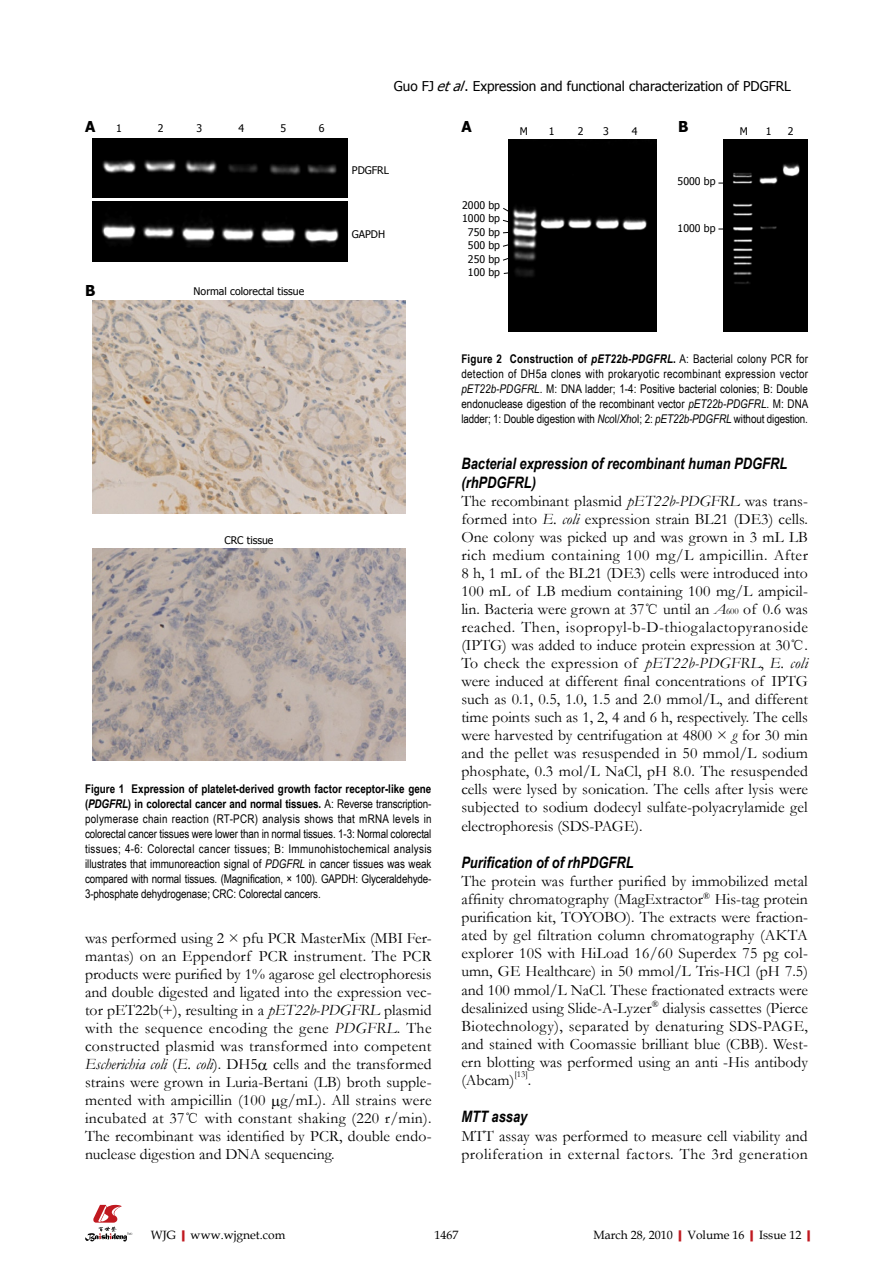
<style>
.page{position:relative;width:893px;height:1263px;background:#fff}
.page>*{position:absolute;margin:0;border:0;box-sizing:border-box;transform-origin:0 0}
.t1{font:15.75px/18px "Garamond";color:#000;text-align:justify}
.t2{font:15.75px/18px "Garamond";letter-spacing:.03em;color:#000}
.t3{font:italic 700 15.75px/18.8px "Arial Narrow";color:#000}
.t4{font:700 15px "Tahoma";color:#000}
.t5{font:13.5px "Tahoma";color:#000}
.t6{font:12px/15px "Arial Narrow";letter-spacing:-.01em;color:#000;text-align:justify}
.t7{font:12px "Book Antiqua";color:#000}
.t8{font:10.5px/13.5px "Tahoma";color:#000;text-align:center}
.t9{font:9.15px "Garamond";color:#000}
.s1{font-style:italic}
.s2{font-weight:700}
.s3{font-weight:700;font-style:italic}
.s4{font-family:"Sim Sun";font-size:14.25px}
.s5{font-size:9.15px}
.s6{font-weight:700;color:#c01920}
</style>
<div class="page">
<svg style="left:85px;top:1205px;width:48px;height:36px"></svg>
<img style="left:92px;top:138px;width:255px;height:60px">
<img style="left:92px;top:202px;width:255px;height:60px">
<img style="left:92px;top:301px;width:314px;height:212px">
<img style="left:92px;top:548px;width:314px;height:213px">
<img style="left:508px;top:140px;width:149px;height:191px">
<svg style="left:503px;top:208px;width:9px;height:6px"></svg>
<svg style="left:503px;top:220px;width:9px;height:3px"></svg>
<svg style="left:503px;top:243px;width:9px;height:4px"></svg>
<svg style="left:503px;top:257px;width:10px;height:4px"></svg>
<svg style="left:503px;top:272px;width:10px;height:2px"></svg>
<div style="left:723px;top:140px;width:85px;height:191px;background:#000"></div>
<p class="t4" style="left:85px;top:116px;width:12px">A</p>
<p class="t8" style="left:116px;top:121px;width:7px">1</p>
<p class="t8" style="left:158px;top:121px;width:7px">2</p>
<p class="t8" style="left:197px;top:121px;width:7px">3</p>
<p class="t8" style="left:238px;top:121px;width:7px">4</p>
<p class="t8" style="left:280px;top:121px;width:7px">5</p>
<p class="t8" style="left:319px;top:121px;width:7px">6</p>
<p class="t4" style="left:85px;top:280px;width:12px">B</p>
<p class="t8" style="left:194px;top:284px;width:112px">Normal colorectal tissue</p>
<p class="t5" style="left:394px;top:77px;width:399px">Guo FJ <span class="s1">etal</span>. Expression and functional characterization of PDGFRL</p>
<p class="t8" style="left:352px;top:163px;width:39px">PDGFRL</p>
<p class="t8" style="left:352px;top:227px;width:35px">GAPDH</p>
<p class="t4" style="left:461px;top:116px;width:12px">A</p>
<p class="t8" style="left:520px;top:124px;width:10px">M</p>
<p class="t8" style="left:549px;top:124px;width:7px">1</p>
<p class="t8" style="left:578px;top:124px;width:7px">2</p>
<p class="t8" style="left:603px;top:124px;width:7px">3</p>
<p class="t8" style="left:632px;top:124px;width:7px">4</p>
<p class="t4" style="left:678px;top:116px;width:12px">B</p>
<p class="t8" style="left:740px;top:124px;width:10px">M</p>
<p class="t8" style="left:766px;top:124px;width:7px">1</p>
<p class="t8" style="left:788px;top:124px;width:7px">2</p>
<p class="t8" style="left:462px;top:198px;width:39px">2000 bp<br>1000 bp<br>750 bp<br>500 bp<br>250 bp<br>100 bp</p>
<p class="t8" style="left:678px;top:174px;width:39px">5000 bp</p>
<p class="t8" style="left:678px;top:221px;width:39px">1000 bp</p>
<p class="t6" style="left:461px;top:350px;width:349px"><span class="s2">Figure 2 Construction of</span> <span class="s3">pET22b-PDGFRL</span><span class="s2">.</span> A: Bacterial colony PCR for detection of DH5a clones with prokaryotic recombinant expression vector <span class="s1">pET22b-PDGFRL</span>. M: DNA ladder; 1-4: Positive bacterial colonies; B: Double endonuclease digestion of the recombinant vector <span class="s1">pET22b-PDGFRL</span>. M: DNA ladder; 1: Double digestion with <span class="s1">Nco</span>I/<span class="s1">Xho</span>I; 2: <span class="s1">pET22b-PDGFRL</span> without digestion.</p>
<p class="t8" style="left:224px;top:532px;width:51px">CRC tissue</p>
<p class="t6" style="left:85px;top:780px;width:348px"><span class="s2">Figure 1 Expression of platelet-derived growth factor receptor-like gene (</span><span class="s3">PDGFRL</span><span class="s2">) in colorectal cancer and normal tissues.</span> A: Reverse transcription&shy;polymerase chain reaction (RT-PCR) analysis shows that mRNA levels in colorectal cancer tissues were lower than in normal tissues. 1-3: Normal colorectal tissues; 4-6: Colorectal cancer tissues; B: Immunohistochemical analysis illustrates that immunoreaction signal of <span class="s1">PDGFRL</span> in cancer tissues was weak compared with normal tissues. (Magnification, × 100). GAPDH: Glyceraldehyde-3-phosphate dehydrogenase; CRC: Colorectal cancers.</p>
<p class="t1" style="left:85px;top:928px;width:348px">was performed using 2 × pfu PCR MasterMix (MBI Fer&shy;mantas) on an Eppendorf PCR instrument. The PCR products were purified by 1% agarose gel electrophoresis and double digested and ligated into the expression vec&shy;tor pET22b(+), resulting in a <span class="s1">pET22b-PDGFRL</span> plasmid with the sequence encoding the gene <span class="s1">PDGFRL</span>. The constructed plasmid was transformed into competent <span class="s1">Escherichia coli</span> (<span class="s1">E. coli</span>). DH5 cells and the transformed strains were grown in Luria-Bertani (LB) broth supple&shy;mented with ampicillin (100 g/mL). All strains were incubated at 37<span class="s4">℃</span> with constant shaking (220 r/min).<br>The recombinant was identified by PCR, double endo&shy;nuclease digestion and DNA sequencing.</p>
<p class="t3" style="left:461px;top:453px;width:327px">Bacterial expression of recombinant human PDGFRL (rhPDGFRL)</p>
<p class="t1" style="left:461px;top:491px;width:348px">The recombinant plasmid <span class="s1">pET22b-PDGFRL</span> was trans&shy;formed into <span class="s1">E. coli</span> expression strain BL21 (DE3) cells.<br>One colony was picked up and was grown in 3 mL LB rich medium containing 100 mg/L ampicillin. After 8 h, 1 mL of the BL21 (DE3) cells were introduced into 100 mL of LB medium containing 100 mg/L ampicil&shy;lin. Bacteria were grown at 37<span class="s4">℃</span> until an <span class="s1">A</span><span class="s5">600</span> of 0.6 was reached. Then, isopropyl-b-D-thiogalactopyranoside (IPTG) was added to induce protein expression at 30<span class="s4">℃</span>.<br>To check the expression of <span class="s1">pET22b-PDGFRL</span>, <span class="s1">E. coli </span>were induced at different final concentrations of IPTG such as 0.1, 0.5, 1.0, 1.5 and 2.0 mmol/L, and different time points such as 1, 2, 4 and 6 h, respectively. The cells were harvested by centrifugation at 4800 × <span class="s1">g</span> for 30 min and the pellet was resuspended in 50 mmol/L sodium phosphate, 0.3 mol/L NaCl, pH 8.0. The resuspended cells were lysed by sonication. The cells after lysis were subjected to sodium dodecyl sulfate-polyacrylamide gel electrophoresis (SDS-PAGE).</p>
<p class="t3" style="left:461px;top:852px;width:174px">Purification of of rhPDGFRL</p>
<p class="t1" style="left:461px;top:872px;width:348px">The protein was further purified by immobilized metal affinity chromatography (MagExtractor<sup>®</sup> His-tag protein purification kit, TOYOBO). The extracts were fraction&shy;ated by gel filtration column chromatography (AKTA explorer 10S with HiLoad 16/60 Superdex 75 pg col&shy;umn, GE Healthcare) in 50 mmol/L Tris-HCl (pH 7.5) and 100 mmol/L NaCl. These fractionated extracts were desalinized using Slide-A-Lyzer<sup>®</sup> dialysis cassettes (Pierce Biotechnology), separated by denaturing SDS-PAGE, and stained with Coomassie brilliant blue (CBB). West&shy;ern blotting was performed using an anti -His antibody (Abcam)</p>
<p class="t9" style="left:514px;top:1068px;width:15px">[13]</p>
<p class="t1" style="left:528px;top:1070px;width:5px">.</p>
<p class="t3" style="left:461px;top:1107px;width:68px">MTT assay</p>
<p class="t2" style="left:461px;top:1126px;width:348px">MTT assay was performed to measure cell viability and proliferation in external factors. The 3rd generation</p>
<p class="t7" style="left:151px;top:1226px;width:136px">WJG<span class="s6">|</span>www.wjgnet.com</p>
<p class="t7" style="left:434px;top:1226px;width:25px">1467</p>
<p class="t7" style="left:593px;top:1226px;width:224px">March 28, 2010<span class="s6">|</span>Volume 16<span class="s6">|</span>Issue 12<span class="s6">|</span></p>
</div>
